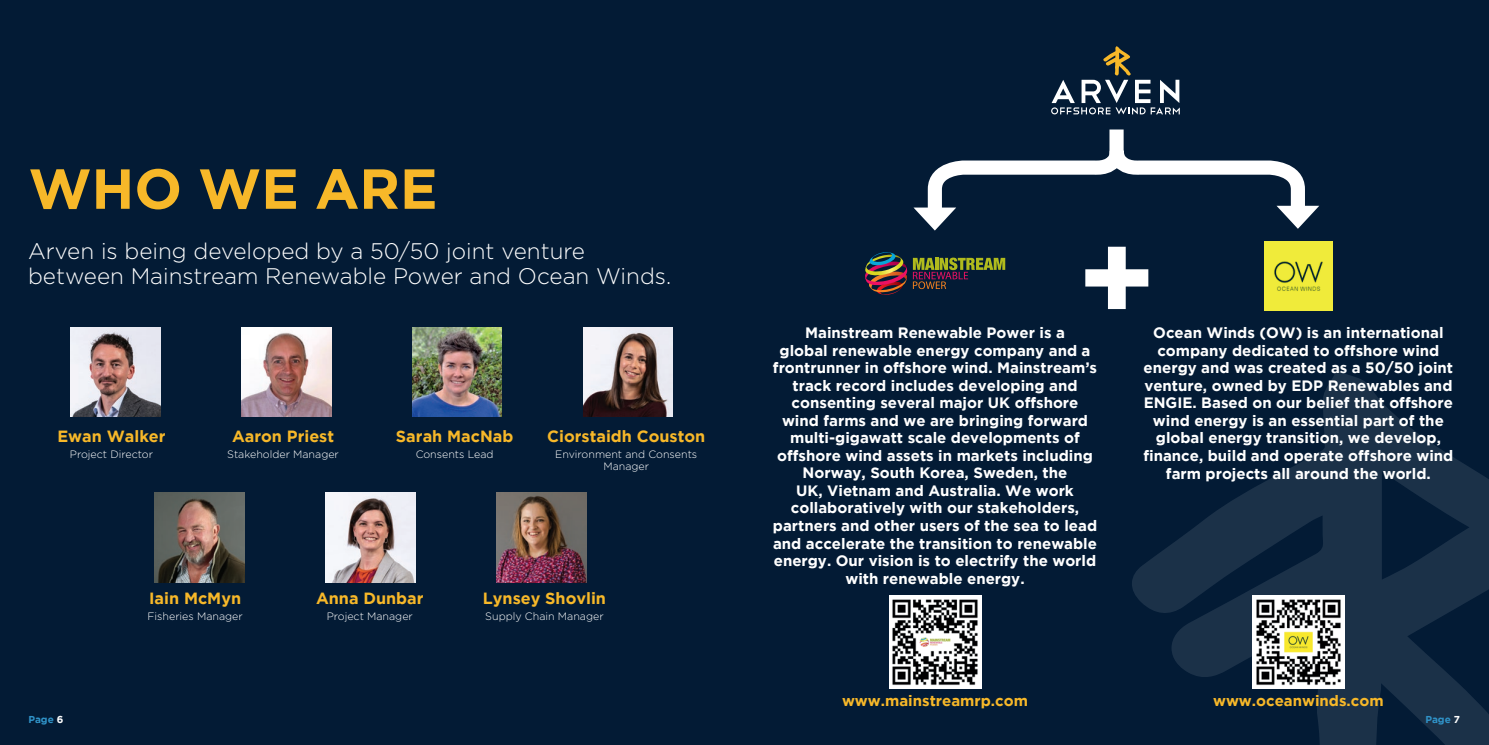
<style>
.page{position:relative;width:1489px;height:745px;background:#fff}
.page>*{position:absolute;margin:0;border:0;box-sizing:border-box;transform-origin:0 0}
.t1{font:700 125px "Gotham";color:#fff}
.t2{font:700 56.25px "Gotham";color:#f7b829}
.t3{font:300 22.5px/25px "Gotham";color:#fff}
.t4{font:700 16.12px "Gotham";color:#f7b829}
.t5{font:700 15px/17.5px "Gotham";color:#fff;text-align:center}
.t6{font:700 15px "Gotham";color:#f7b829}
.t7{font:300 10.62px/12.5px "Gotham";color:#fff;text-align:center}
.t8{font:700 10px "Gotham";color:#3093c8}
.s1{color:#fff}
</style>
<div class="page">
<div style="left:0;top:0;width:1488px;height:744px;background:#031b35"></div>
<svg style="left:1132px;top:370px;width:356px;height:374px"></svg>
<svg style="left:913px;top:136px;width:406px;height:94px"></svg>
<div style="left:1109px;top:129px;width:14px;height:30px;background:#fff"></div>
<svg style="left:865px;top:252px;width:140px;height:43px"></svg>
<img style="left:1264px;top:241px;width:68px;height:69px">
<img style="left:155px;top:492px;width:89px;height:90px">
<img style="left:325px;top:492px;width:90px;height:90px">
<img style="left:496px;top:492px;width:90px;height:90px">
<img style="left:71px;top:327px;width:89px;height:89px">
<img style="left:241px;top:327px;width:90px;height:89px">
<img style="left:412px;top:327px;width:90px;height:89px">
<img style="left:583px;top:327px;width:89px;height:89px">
<svg style="left:1051px;top:46px;width:128px;height:68px"></svg>
<div style="left:888px;top:595px;width:93px;height:93px;background:#fff"></div>
<img style="left:892px;top:599px;width:86px;height:86px">
<div style="left:1251px;top:595px;width:93px;height:93px;background:#fff"></div>
<img style="left:1256px;top:599px;width:85px;height:86px">
<h2 class="t2" style="left:28px;top:156px;width:410px">WHO WE ARE</h2>
<h3 class="t3" style="left:28px;top:238px;width:644px">Arven is being developed by a 50/50 joint venture between Mainstream Renewable Power and Ocean Winds.</h3>
<p class="t4" style="left:57px;top:426px;width:110px">Ewan Walker</p>
<p class="t7" style="left:70px;top:447px;width:85px">Project Director</p>
<p class="t4" style="left:232px;top:426px;width:104px">Aaron Priest</p>
<p class="t7" style="left:227px;top:447px;width:113px">Stakeholder Manager</p>
<p class="t4" style="left:396px;top:426px;width:119px">Sarah MacNab</p>
<p class="t7" style="left:415px;top:447px;width:79px">Consents Lead</p>
<p class="t4" style="left:547px;top:426px;width:159px">Ciorstaidh Couston</p>
<p class="t7" style="left:555px;top:447px;width:143px">Environment and Consents<br>Manager</p>
<p class="t4" style="left:149px;top:589px;width:93px">Iain McMyn</p>
<p class="t7" style="left:148px;top:609px;width:97px">Fisheries Manager</p>
<p class="t4" style="left:316px;top:589px;width:109px">Anna Dunbar</p>
<p class="t7" style="left:327px;top:609px;width:88px">Project Manager</p>
<p class="t4" style="left:483px;top:589px;width:125px">Lynsey Shovlin</p>
<p class="t7" style="left:485px;top:609px;width:120px">Supply Chain Manager</p>
<h1 class="t1" style="left:1076px;top:205px;width:81px">+</h1>
<p class="t5" style="left:773px;top:323px;width:326px">Mainstream Renewable Power is a<br>global renewable energy company and a frontrunner in offshore wind. Mainstream’s track record includes developing and consenting several major UK offshore wind farms and we are bringing forward multi-gigawatt scale developments of offshore wind assets in markets including Norway, South Korea, Sweden, the<br>UK, Vietnam and Australia. We work collaboratively with our stakeholders, partners and other users of the sea to lead and accelerate the transition to renewable energy. Our vision is to electrify the world with renewable energy.</p>
<p class="t6" style="left:842px;top:691px;width:187px">www.mainstreamrp.com</p>
<p class="t5" style="left:1143px;top:323px;width:311px">Ocean Winds (OW) is an international company dedicated to offshore wind energy and was created as a 50/50 joint venture, owned by EDP Renewables and ENGIE. Based on our belief that offshore wind energy is an essential part of the global energy transition, we develop, finance, build and operate offshore wind farm projects all around the world.</p>
<p class="t6" style="left:1212px;top:691px;width:172px">www.oceanwinds.com</p>
<p class="t8" style="left:28px;top:713px;width:37px">Page <span class="s1">6</span></p>
<p class="t8" style="left:1425px;top:713px;width:36px">Page <span class="s1">7</span></p>
</div>
